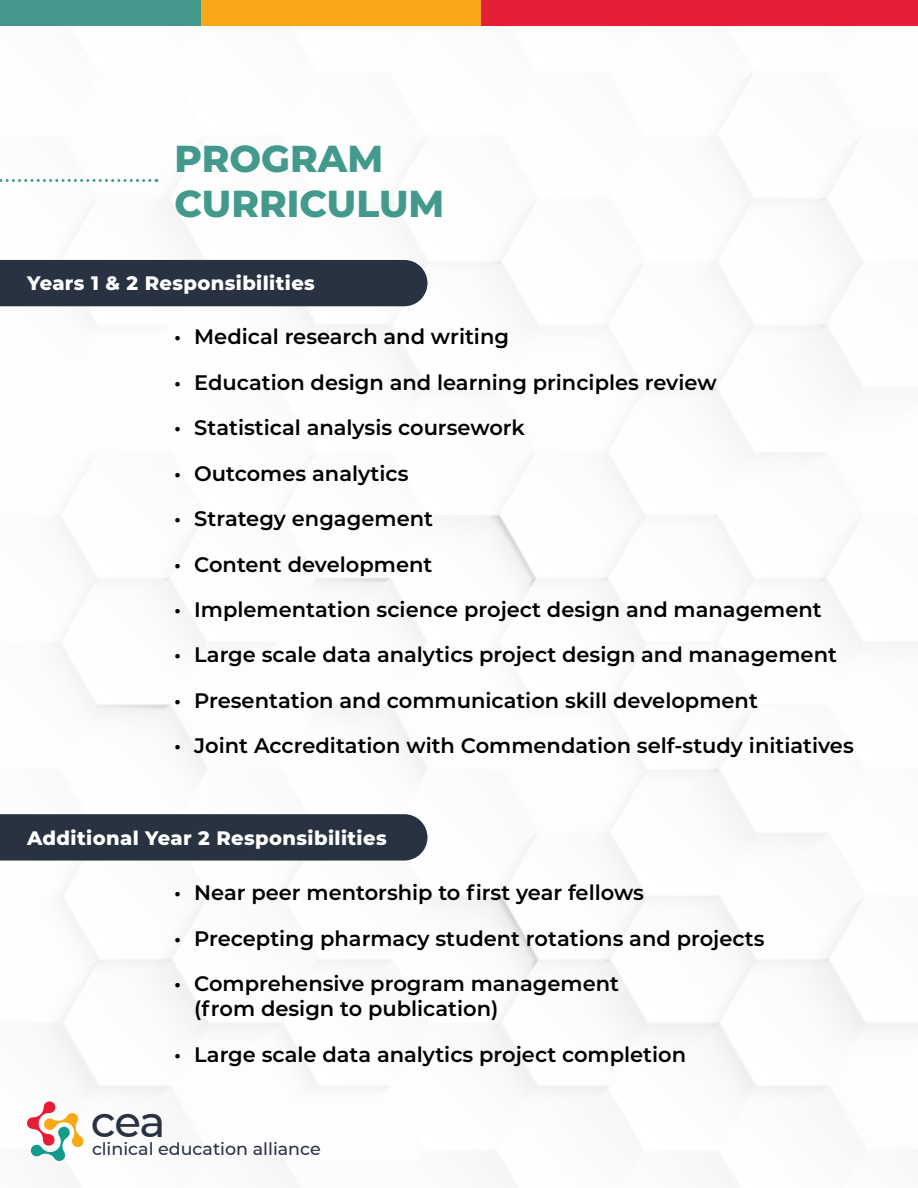
<style>
.page{position:relative;width:918px;height:1188px;background:#fff}
.page>*{position:absolute;margin:0;border:0;box-sizing:border-box;transform-origin:0 0}
.t1{font:500 43.5px "Montserrat";color:#293241}
.t2{font:800 37.5px/45px "Montserrat";color:#439a8c}
.t3{font:600 21px/25.2px "Montserrat";color:#000}
.t4{font:800 19.5px "Montserrat";letter-spacing:.02em;color:#fff}
.t5{font:500 17.4px "Montserrat";color:#293241}
</style>
<div class="page">
<img style="left:0;top:136px;width:918px;height:958px">
<div style="left:0;top:0;width:918px;height:26px;background:#e61f36"></div>
<div style="left:0;top:0;width:215px;height:26px;background:#45998c"></div>
<div style="left:201px;top:0;width:280px;height:26px;background:#faa81a"></div>
<svg style="left:27px;top:1101px;width:57px;height:60px"></svg>
<div style="left:0;top:814px;width:428px;height:47px;background:#293241"></div>
<svg style="left:0;top:179px;width:150px;height:3px"></svg>
<div style="left:0;top:260px;width:428px;height:46px;background:#293241"></div>
<h2 class="t2" style="left:175px;top:134px;width:271px">PROGRAM<br>CURRICULUM</h2>
<p class="t4" style="left:27px;top:269px;width:289px">Years 1 &amp; 2 Responsibilities</p>
<p class="t3" style="left:174px;top:323px;width:337px">• Medical research and writing</p>
<p class="t3" style="left:174px;top:369px;width:544px">• Education design and learning principles review</p>
<p class="t3" style="left:174px;top:414px;width:353px">• Statistical analysis coursework</p>
<p class="t3" style="left:174px;top:460px;width:236px">• Outcomes analytics</p>
<p class="t3" style="left:174px;top:505px;width:261px">• Strategy engagement</p>
<p class="t3" style="left:174px;top:551px;width:260px">• Content development</p>
<p class="t3" style="left:174px;top:596px;width:649px">• Implementation science project design and management</p>
<p class="t3" style="left:174px;top:641px;width:664px">• Large scale data analytics project design and management</p>
<p class="t3" style="left:174px;top:687px;width:585px">• Presentation and communication skill development</p>
<p class="t3" style="left:174px;top:732px;width:681px">• Joint Accreditation with Commendation self-study initiatives</p>
<p class="t4" style="left:27px;top:823px;width:361px">Additional Year 2 Responsibilities</p>
<p class="t3" style="left:174px;top:879px;width:472px">• Near peer mentorship to first year fellows</p>
<p class="t3" style="left:174px;top:925px;width:592px">• Precepting pharmacy student rotations and projects</p>
<p class="t3" style="left:194px;top:970px;width:426px;text-indent:-20px">• Comprehensive program management (from design to publication)</p>
<p class="t3" style="left:174px;top:1041px;width:514px">• Large scale data analytics project completion</p>
<h1 class="t1" style="left:91px;top:1091px;width:76px">cea</h1>
<p class="t5" style="left:92px;top:1137px;width:230px">clinical education alliance</p>
</div>
